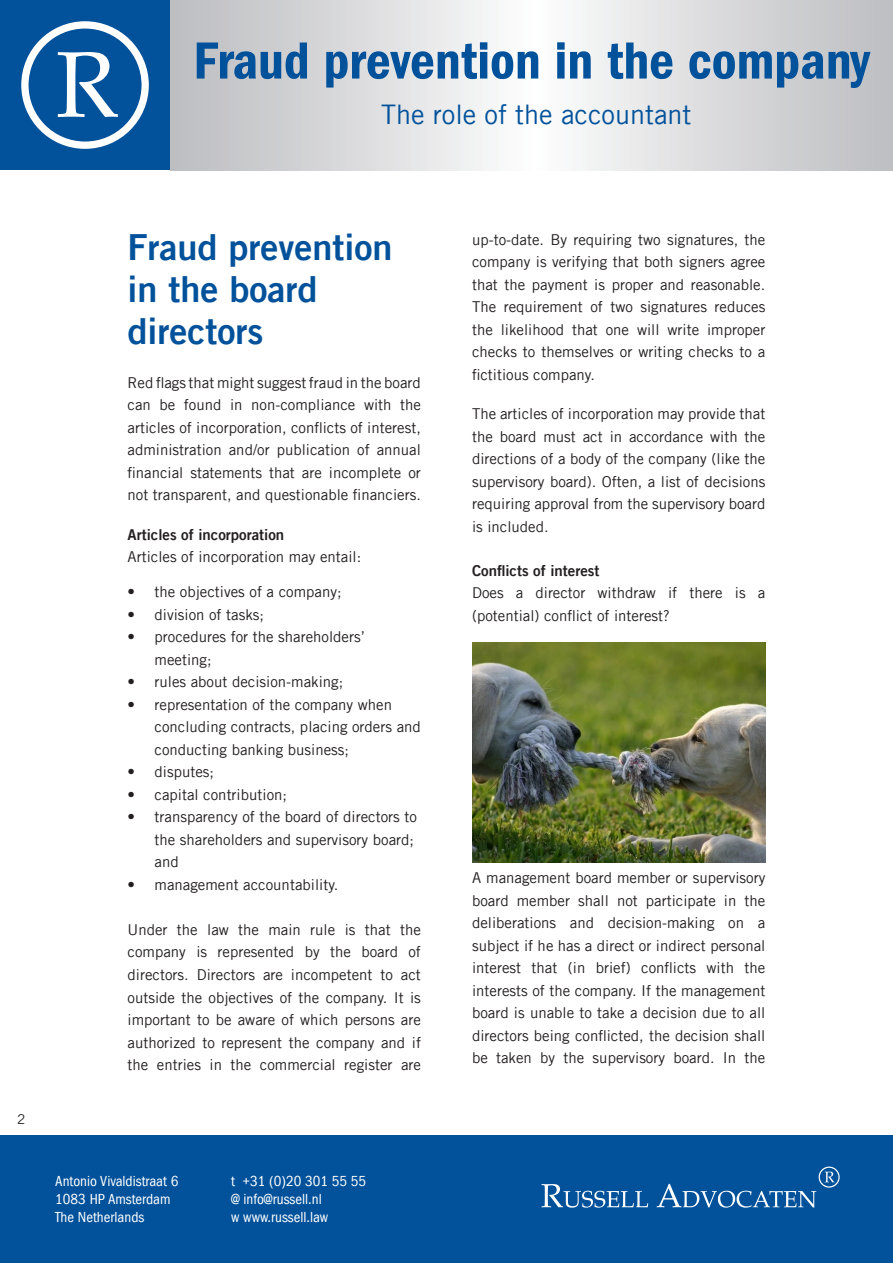
<style>
.page{position:relative;width:893px;height:1263px;background:#fff}
.page>*{position:absolute;margin:0;border:0;box-sizing:border-box;transform-origin:0 0}
.t1{font:600 condensed 54px "Franklin Gothic LT";color:#01519b}
.t2{font:36px/42px "Trade Gothic LT Bold Two";color:#01519b}
.t3{font:27px "Trade Gothic LT";color:#01519b}
.t4{font:15px/22.5px "Trade Gothic LT";color:#231f20;text-align:justify}
.t5{font:condensed 15px/18px "Franklin Gothic LT";color:#fff}
.t6{font:15px "Trade Gothic LT Bold Two";color:#231f20}
.t7{font:13.5px "Trade Gothic LT";color:#231f20}
</style>
<div class="page">
<div style="left:0;top:0;width:170px;height:170px;background:#01519b"></div>
<svg style="left:170px;top:0;width:723px;height:170px"></svg>
<svg style="left:58px;top:52px;width:60px;height:65px"></svg>
<div style="left:21px;top:21px;width:128px;height:128px;border:7px solid #fff;border-radius:50%"></div>
<div style="left:0;top:1135px;width:893px;height:128px;background:#01519b"></div>
<svg style="left:541px;top:1184px;width:107px;height:23px"></svg>
<svg style="left:657px;top:1166px;width:183px;height:42px"></svg>
<img style="left:472px;top:642px;width:293px;height:220px">
<h1 class="t1" style="left:193px;top:30px;width:678px">Fraud prevention in the company</h1>
<h3 class="t3" style="left:381px;top:98px;width:312px">The role of the accountant</h3>
<p class="t7" style="left:17px;top:1111px;width:10px">2</p>
<h2 class="t2" style="left:128px;top:225px;width:267px">Fraud prevention in the board directors</h2>
<p class="t4" style="left:128px;top:371px;width:295px">Red flags that might suggest fraud in the board can be found in non-compliance with the articles of incorporation, conflicts of interest, administration and/or publication of annual financial statements that are incomplete or not transparent, and questionable financiers.</p>
<p class="t6" style="left:128px;top:525px;width:158px">Articles of incorporation</p>
<p class="t4" style="left:128px;top:545px;width:235px">Articles of incorporation may entail:</p>
<p class="t4" style="left:128px;top:581px;width:216px">• the objectives of a company;</p>
<p class="t4" style="left:128px;top:603px;width:138px">• division of tasks;</p>
<p class="t4" style="left:155px;top:626px;width:212px;text-indent:-27px">• procedures for the shareholders’ meeting;</p>
<p class="t4" style="left:128px;top:671px;width:217px">• rules about decision-making;</p>
<p class="t4" style="left:155px;top:693px;width:268px;text-align:left;text-indent:-27px">• representation of the company when concluding contracts, placing orders and conducting banking business;</p>
<p class="t4" style="left:128px;top:761px;width:88px">• disputes;</p>
<p class="t4" style="left:128px;top:783px;width:161px">• capital contribution;</p>
<p class="t4" style="left:155px;top:806px;width:264px;text-align:left;text-indent:-27px">• transparency of the board of directors to the shareholders and supervisory board; and</p>
<p class="t4" style="left:128px;top:873px;width:212px">• management accountability.</p>
<p class="t4" style="left:128px;top:918px;width:295px">Under the law the main rule is that the company is represented by the board of directors. Directors are incompetent to act outside the objectives of the company. It is important to be aware of which persons are authorized to represent the company and if the entries in the commercial register are</p>
<p class="t5" style="left:55px;top:1172px;width:125px">Antonio Vivaldistraat 6<br>1083 HP Amsterdam<br>The Netherlands</p>
<p class="t5" style="left:231px;top:1172px;width:137px">t +31 (0)20 301 55 55 @ info@russell.nl<br>w www.russell.law</p>
<p class="t4" style="left:472px;top:228px;width:295px">up-to-date. By requiring two signatures, the company is verifying that both signers agree that the payment is proper and reasonable.<br>The requirement of two signatures reduces the likelihood that one will write improper checks to themselves or writing checks to a fictitious company.</p>
<p class="t4" style="left:472px;top:402px;width:295px">The articles of incorporation may provide that the board must act in accordance with the directions of a body of the company (like the supervisory board). Often, a list of decisions requiring approval from the supervisory board is included.</p>
<p class="t6" style="left:472px;top:561px;width:129px">Conflicts of interest</p>
<p class="t4" style="left:472px;top:581px;width:295px">Does a director withdraw if there is a (potential) conflict of interest?</p>
<p class="t4" style="left:472px;top:866px;width:295px">A management board member or supervisory board member shall not participate in the deliberations and decision-making on a subject if he has a direct or indirect personal interest that (in brief) conflicts with the interests of the company. If the management board is unable to take a decision due to all directors being conflicted, the decision shall be taken by the supervisory board. In the</p>
</div>
